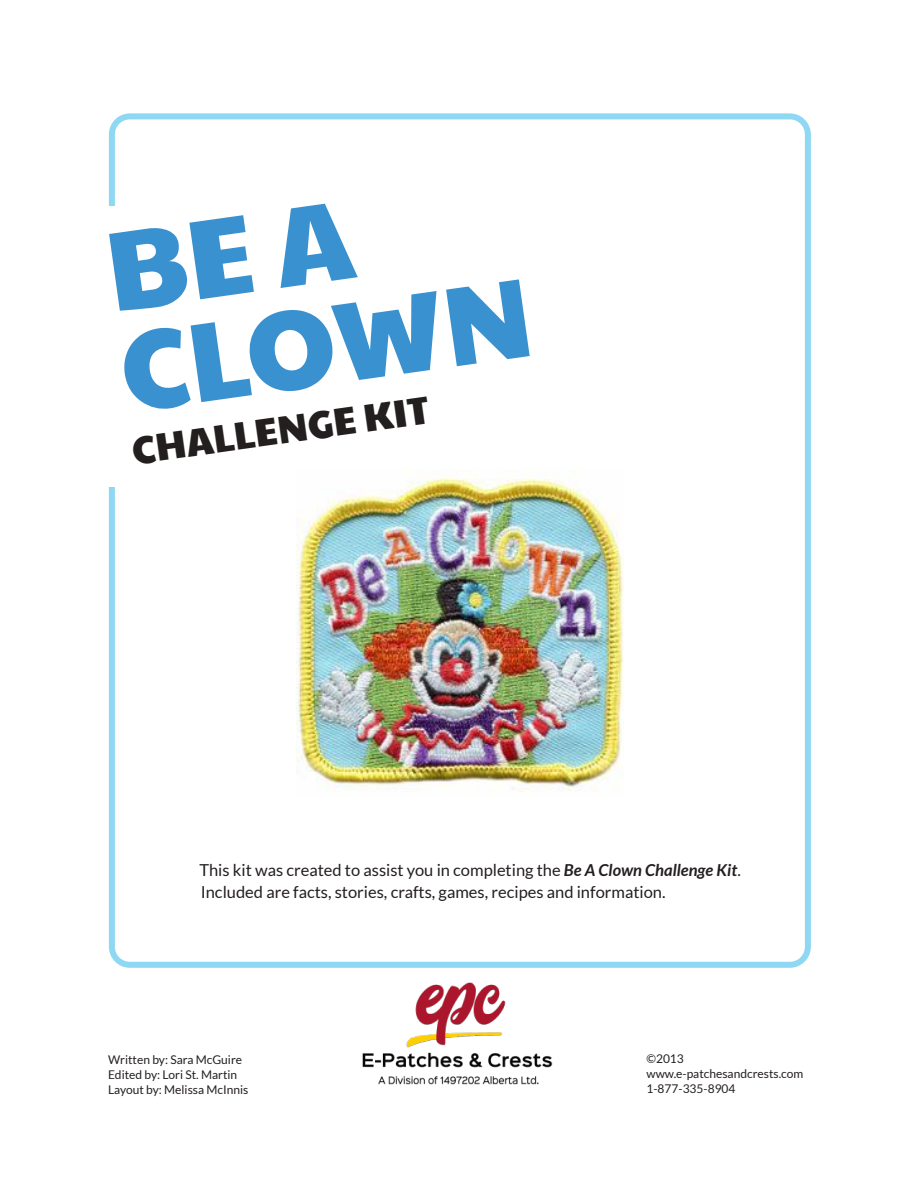
<style>
.page{position:relative;width:918px;height:1188px;background:#fff}
.page>*{position:absolute;margin:0;border:0;box-sizing:border-box;transform-origin:0 0}
.t1{font:112.5px/102px "Paytone One";color:#3a91cf}
.t2{font:39px "Paytone One";color:#241f1f}
.t3{font:16.5px/22.5px "Lato";color:#241f1f}
.t4{font:12px/15px "Lato";color:#241f1f}
.s1{font-weight:700;font-style:italic}
</style>
<div class="page">
<div style="left:109px;top:113px;width:702px;height:855px;border:6px solid #8ed8f4;border-radius:18px"></div>
<div style="left:28px;top:206px;width:119px;height:280px;background:#fff"></div>
<img style="left:296px;top:469px;width:328px;height:323px">
<img style="left:362px;top:982px;width:191px;height:103px">
<h1 class="t1" style="left:100px;top:221px;width:416px;rotate:-8deg">BE A<br>CLOWN</h1>
<h2 class="t2" style="left:128px;top:420px;width:302px;rotate:-8deg">CHALLENGE KIT</h2>
<p class="t3" style="left:199px;top:859px;width:543px">This kit was created to assist you in completing the <span class="s1">Be A Clown Challenge Kit</span>.<br>Included are facts, stories, crafts, games, recipes and information.</p>
<p class="t4" style="left:108px;top:1052px;width:142px">Written by: Sara McGuire<br>Edited by: Lori St. Martin<br>Layout by: Melissa McInnis</p>
<p class="t4" style="left:646px;top:1051px;width:158px">©2013 www.e-patchesandcrests.com<br>1-877-335-8904</p>
</div>
